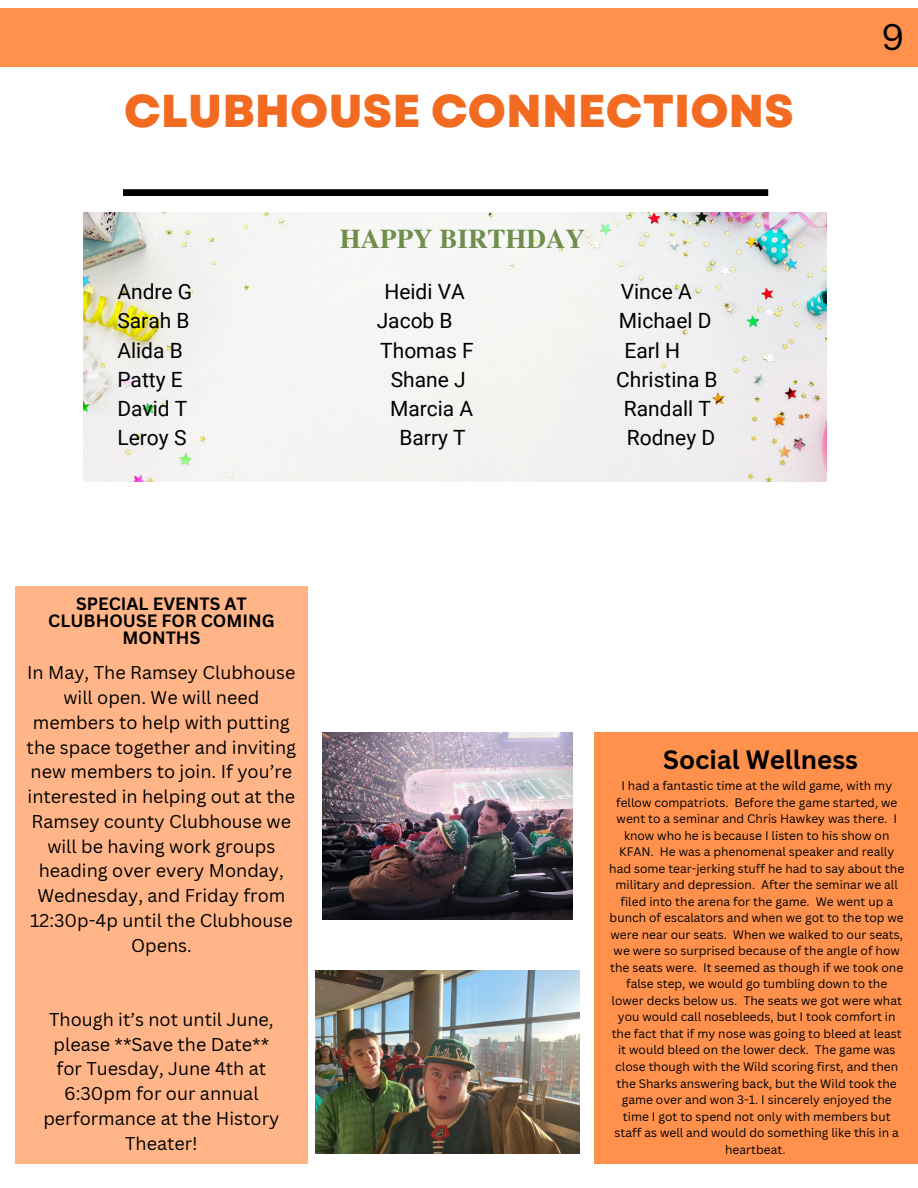
<style>
.page{position:relative;width:918px;height:1188px;background:#fff}
.page>*{position:absolute;margin:0;border:0;box-sizing:border-box;transform-origin:0 0}
.t1{font:800 46.05px "Garet";color:#f26b21}
.t2{font:36px "Canva Sans";color:#000}
.t3{font:700 27px "Te X Gyre Termes";color:#708d4c}
.t4{font:700 25.8px "Canva Sans";color:#000}
.t5{font:21px "Roboto";color:#000}
.t6{font:18px/24.8px "Canva Sans";color:#000;text-align:center}
.t7{font:700 17.4px/16.8px "Canva Sans";color:#000;text-align:center}
.t8{font:12px/16.5px "Canva Sans";color:#000;text-align:center}
</style>
<div class="page">
<div style="left:123px;top:189px;width:645px;height:7px;background:#000"></div>
<div style="left:15px;top:587px;width:293px;height:577px;background:#ffb588"></div>
<div style="left:0;top:8px;width:918px;height:59px;background:#ff914d"></div>
<img style="left:83px;top:213px;width:743px;height:269px">
<div style="left:594px;top:732px;width:324px;height:432px;background:#ff914d"></div>
<img style="left:315px;top:970px;width:265px;height:183px">
<img style="left:322px;top:732px;width:250px;height:188px">
<h1 class="t1" style="left:124px;top:77px;width:671px">CLUBHOUSE CONNECTIONS</h1>
<p class="t3" style="left:340px;top:218px;width:247px">HAPPY BIRTHDAY</p>
<p class="t5" style="left:117px;top:280px;width:76px">Andre G</p>
<p class="t5" style="left:384px;top:280px;width:82px">Heidi VA</p>
<p class="t5" style="left:621px;top:280px;width:73px">Vince A</p>
<p class="t5" style="left:117px;top:309px;width:74px">Sarah B</p>
<p class="t5" style="left:377px;top:309px;width:77px">Jacob B</p>
<p class="t5" style="left:619px;top:309px;width:94px">Michael D</p>
<p class="t5" style="left:117px;top:338px;width:67px">Alida B</p>
<p class="t5" style="left:380px;top:338px;width:95px">Thomas F</p>
<p class="t5" style="left:624px;top:338px;width:57px">Earl H</p>
<p class="t5" style="left:117px;top:367px;width:67px">Patty E</p>
<p class="t5" style="left:391px;top:367px;width:76px">Shane J</p>
<p class="t5" style="left:616px;top:367px;width:103px">Christina B</p>
<p class="t5" style="left:117px;top:397px;width:71px">David T</p>
<p class="t5" style="left:390px;top:397px;width:85px">Marcia A</p>
<p class="t5" style="left:624px;top:397px;width:89px">Randall T</p>
<p class="t5" style="left:117px;top:426px;width:71px">Leroy S</p>
<p class="t5" style="left:400px;top:426px;width:68px">Barry T</p>
<p class="t5" style="left:627px;top:426px;width:90px">Rodney D</p>
<h2 class="t7" style="left:48px;top:595px;width:228px">SPECIAL EVENTS AT<br>CLUBHOUSE FOR COMING<br>MONTHS</h2>
<h4 class="t2" style="left:882px;top:11px;width:25px">9</h4>
<h3 class="t6" style="left:27px;top:660px;width:271px">In May, The Ramsey Clubhouse will open. We will need members to help with putting the space together and inviting new members to join. If you’re interested in helping out at the<br>Ramsey county Clubhouse we will be having work groups heading over every Monday,<br>Wednesday, and Friday from<br>12:30p-4p until the Clubhouse<br>Opens.</h3>
<p class="t6" style="left:43px;top:1006px;width:237px">Though it’s not until June, please **Save the Date** for Tuesday, June 4th at<br>6:30pm for our annual performance at the History<br>Theater!</p>
<h6 class="t4" style="left:663px;top:742px;width:196px">Social Wellness</h6>
<p class="t8" style="left:609px;top:777px;width:296px">I had a fantastic time at the wild game, with my fellow compatriots. Before the game started, we went to a seminar and Chris Hawkey was there. I know who he is because I listen to his show on KFAN. He was a phenomenal speaker and really had some tear-jerking stuff he had to say about the military and depression. After the seminar we all filed into the arena for the game. We went up a bunch of escalators and when we got to the top we were near our seats. When we walked to our seats, we were so surprised because of the angle of how the seats were. It seemed as though if we took one false step, we would go tumbling down to the lower decks below us. The seats we got were what you would call nosebleeds, but I took comfort in the fact that if my nose was going to bleed at least it would bleed on the lower deck. The game was close though with the Wild scoring first, and then the Sharks answering back, but the Wild took the game over and won 3-1. I sincerely enjoyed the time I got to spend not only with members but staff as well and would do something like this in a heartbeat.</p>
</div>
